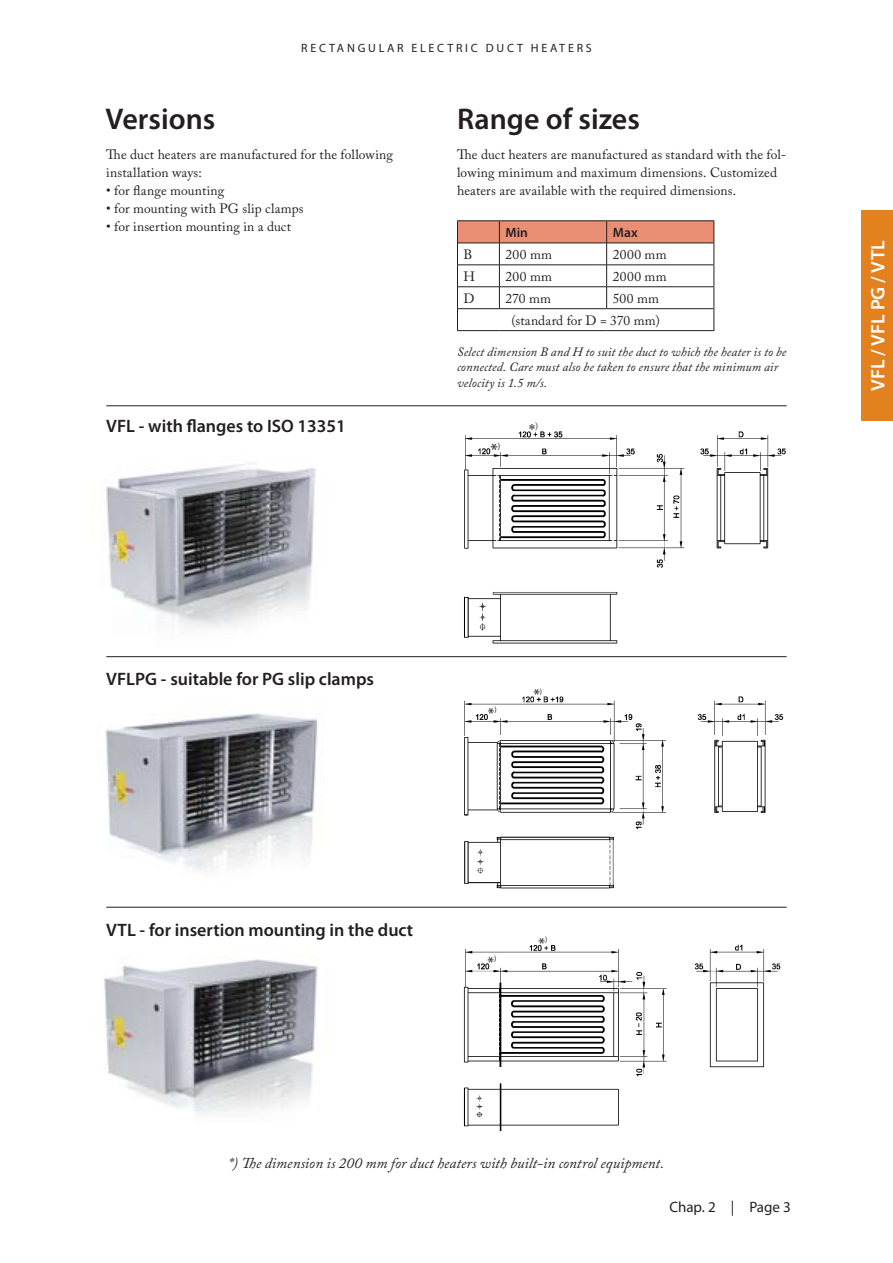
<style>
.page{position:relative;width:893px;height:1263px;background:#fff}
.page>*{position:absolute;margin:0;border:0;box-sizing:border-box;transform-origin:0 0}
.t1{font:600 30px "Myriad Pro";color:#231f20}
.t2{font:600 19.5px "Myriad Pro";color:#fff}
.t3{font:600 18px "Myriad Pro";color:#231f20}
.t4{font:18px "Myriad Pro";color:#231f20}
.t5{font:18px "Adobe Caslon Pro";color:#231f20}
.t6{font:15.9px "Myriad Pro";color:#231f20}
.t7{font:italic 15px "Adobe Caslon Pro";letter-spacing:.005em;color:#231f20}
.t8{font:15px "Myriad Pro";color:#231f20}
.t9{font:13.5px/18px "Adobe Caslon Pro";letter-spacing:.01em;color:#231f20}
.t10{font:600 13.5px "Myriad Pro";letter-spacing:.015em;color:#231f20}
.t11{font:italic 12.75px/15.3px "Adobe Caslon Pro";letter-spacing:.01em;color:#231f20}
.t12{font:12px "Myriad Pro";letter-spacing:.23em;color:#231f20}
</style>
<div class="page">
<div style="left:861px;top:210px;width:32px;height:211px;background:#e4811f"></div>
<img style="left:106px;top:463px;width:210px;height:164px">
<img style="left:104px;top:959px;width:214px;height:154px">
<img style="left:105px;top:713px;width:213px;height:157px">
<img style="left:464px;top:431px;width:321px;height:213px">
<img style="left:464px;top:696px;width:319px;height:193px">
<img style="left:463px;top:944px;width:318px;height:186px">
<hr style="left:457px;top:330px;width:42px;height:1px;background:#231f20">
<hr style="left:499px;top:330px;width:108px;height:1px;background:#231f20">
<hr style="left:607px;top:330px;width:107px;height:1px;background:#231f20">
<hr style="left:457px;top:220px;width:42px;height:1px;background:#231f20">
<hr style="left:499px;top:220px;width:108px;height:1px;background:#231f20">
<hr style="left:607px;top:220px;width:107px;height:1px;background:#231f20">
<svg style="left:457px;top:221px;width:257px;height:109px"></svg>
<hr style="left:106px;top:907px;width:681px;height:1px;background:#231f20">
<hr style="left:106px;top:656px;width:681px;height:1px;background:#231f20">
<hr style="left:106px;top:405px;width:681px;height:1px;background:#231f20">
<h1 class="t1" style="left:106px;top:100px;width:111px">Versions</h1>
<p class="t12" style="left:301px;top:40px;width:19px">RECTA</p>
<p class="t12" style="left:347px;top:40px;width:50px">NGULAR</p>
<p class="t12" style="left:412px;top:40px;width:27px">ELECTRIC</p>
<p class="t12" style="left:486px;top:40px;width:31px">DUCT</p>
<p class="t12" style="left:531px;top:40px;width:20px">HEATER</p>
<p class="t12" style="left:586px;top:40px;width:7px">S</p>
<h1 class="t1" style="left:457px;top:100px;width:184px">Range of sizes</h1>
<p class="t9" style="left:106px;top:146px;width:288px">The duct heaters are manufactured for the following installation ways:</p>
<p class="t9" style="left:106px;top:182px;width:120px">• for flange mounting</p>
<p class="t9" style="left:106px;top:200px;width:199px">• for mounting with PG slip clamps</p>
<p class="t9" style="left:106px;top:218px;width:186px">• for insertion mounting in a duct</p>
<h3 class="t3" style="left:106px;top:414px;width:241px">VFL - with flanges to ISO 13351</h3>
<p class="t9" style="left:457px;top:146px;width:331px">The duct heaters are manufactured as standard with the fol&shy;lowing minimum and maximum dimensions. Customized heaters are available with the required dimensions.</p>
<p class="t10" style="left:505px;top:224px;width:24px">Min</p>
<p class="t10" style="left:613px;top:224px;width:27px">Max</p>
<p class="t9" style="left:463px;top:245px;width:10px">B</p>
<p class="t9" style="left:505px;top:245px;width:48px">200 mm</p>
<p class="t9" style="left:613px;top:245px;width:55px">2000 mm</p>
<p class="t9" style="left:463px;top:267px;width:13px">H</p>
<p class="t9" style="left:505px;top:267px;width:48px">200 mm</p>
<p class="t9" style="left:613px;top:267px;width:55px">2000 mm</p>
<p class="t9" style="left:463px;top:289px;width:12px">D</p>
<p class="t9" style="left:505px;top:289px;width:47px">270 mm</p>
<p class="t9" style="left:512px;top:287px;width:150px;line-height:21.9px;text-align:right">500 mm<br>(standard for D = 370 mm)</p>
<p class="t11" style="left:457px;top:344px;width:331px">Select dimension B and H to suit the duct to which the heater is to be connected. Care must also be taken to ensure that the minimum air velocity is 1.5 m/s.</p>
<h3 class="t4" style="left:490px;top:439px;width:12px">*<sup>)</sup></h3>
<h3 class="t5" style="left:529px;top:420px;width:10px">*<sup>)</sup></h3>
<h2 class="t2" style="left:865px;top:391px;width:152px;rotate:-90deg">VFL / VFL PG / VTL</h2>
<h3 class="t3" style="left:106px;top:668px;width:269px">VFLPG - suitable for PG slip clamps</h3>
<p class="t6" style="left:488px;top:704px;width:10px">*<sup>)</sup></p>
<p class="t6" style="left:533px;top:685px;width:10px">*<sup>)</sup></p>
<h3 class="t3" style="left:106px;top:919px;width:308px">VTL - for insertion mounting in the duct</h3>
<p class="t6" style="left:487px;top:953px;width:10px">*<sup>)</sup></p>
<p class="t6" style="left:539px;top:934px;width:10px">*<sup>)</sup></p>
<p class="t7" style="left:229px;top:1154px;width:437px">*) The dimension is 200 mm for duct heaters with built-in control equipment.</p>
<p class="t8" style="left:669px;top:1197px;width:44px">CHAP. 2</p>
<p class="t8" style="left:731px;top:1197px;width:51px">| PAGE</p>
</div>
